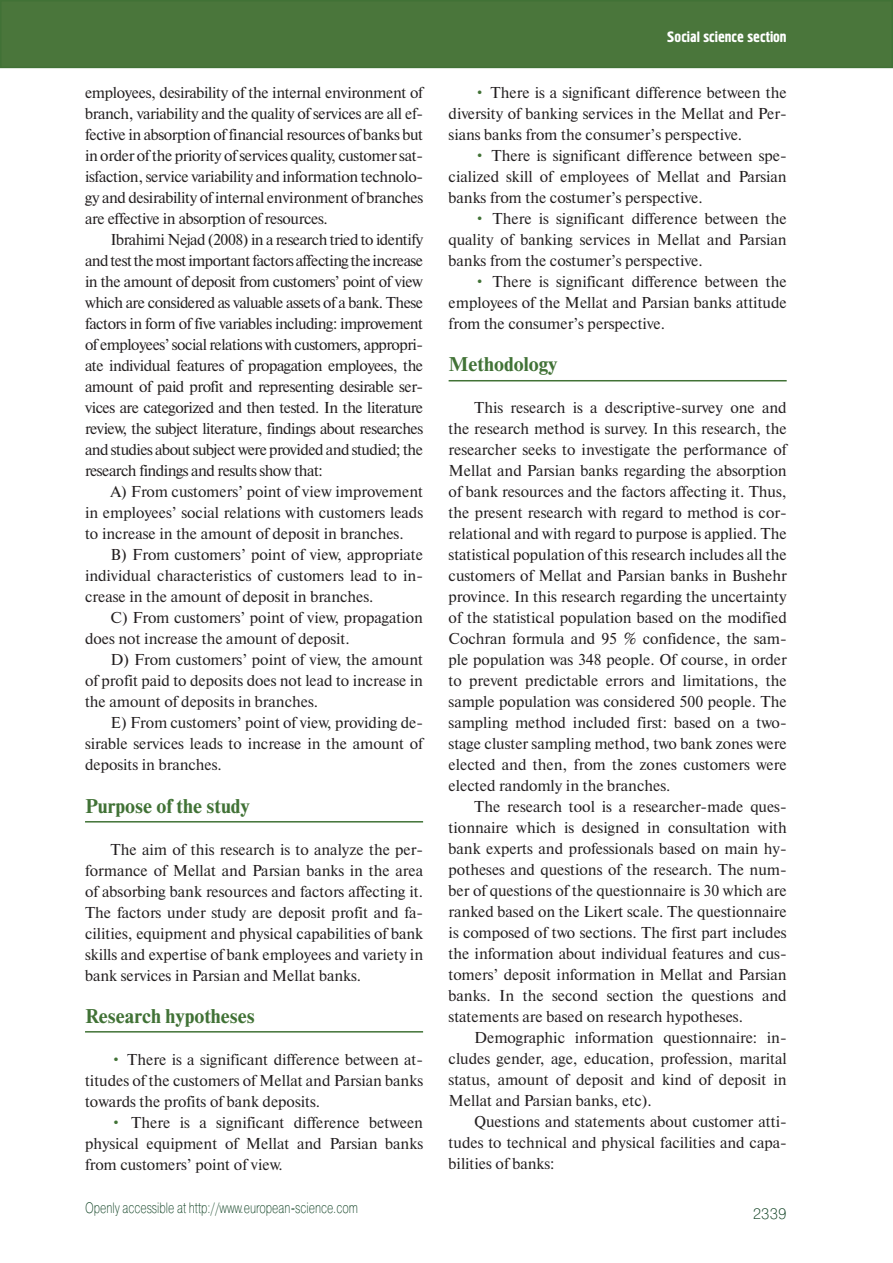
<style>
.page{position:relative;width:893px;height:1263px;background:#fff}
.page>*{position:absolute;margin:0;border:0;box-sizing:border-box;transform-origin:0 0}
.t1{font:700 18.75px "Newton C";color:#417236}
.t2{font:15.75px/21px "Newton C";color:#231f20;text-align:justify}
.t3{font:15px "Pragmatica Light C";color:#0b3e1f;scale:.75 1}
.t4{font:15px "Hermes C";color:#fff}
.t5{font:15px "Pragmatica Light C";color:#0b3e1f}
.s1{color:#417236}
</style>
<div class="page">
<div style="left:1px;top:1px;width:891px;height:66px;background:#4a763b"></div>
<div style="left:0;top:0;width:893px;height:68px;border:2px solid #417236"></div>
<hr style="left:85px;top:821px;width:338px;height:1px;background:#417236">
<hr style="left:85px;top:1031px;width:338px;height:1px;background:#417236">
<hr style="left:449px;top:380px;width:338px;height:1px;background:#417236">
<p class="t2" style="left:85px;top:83px;width:340px">employees, desirability of the internal environment of branch, variability and the quality of services are all ef&shy;fective in absorption of financial resources of banks but in order of the priority of services quality, customer sat&shy;isfaction, service variability and information technolo&shy;gy and desirability of internal environment of branches are effective in absorption of resources.</p>
<p class="t2" style="left:85px;top:230px;width:340px;text-indent:26px">Ibrahimi Nejad (2008) in a research tried to identify and test the most important factors affecting the increase in the amount of deposit from customers’ point of view which are considered as valuable assets of a bank. These factors in form of five variables including: improvement of employees’ social relations with customers, appropri&shy;ate individual features of propagation employees, the amount of paid profit and representing desirable ser&shy;vices are categorized and then tested. In the literature review, the subject literature, findings about researches and studies about subject were provided and studied; the research findings and results show that:</p>
<p class="t2" style="left:85px;top:482px;width:340px;text-indent:26px">A) From customers’ point of view improvement in employees’ social relations with customers leads to increase in the amount of deposit in branches.</p>
<p class="t2" style="left:85px;top:544px;width:340px;text-indent:26px">B) From customers’ point of view, appropriate individual characteristics of customers lead to in&shy;crease in the amount of deposit in branches.</p>
<p class="t2" style="left:85px;top:607px;width:339px;text-indent:26px">C) From customers’ point of view, propagation does not increase the amount of deposit.</p>
<p class="t2" style="left:85px;top:649px;width:340px;text-indent:26px">D) From customers’ point of view, the amount of profit paid to deposits does not lead to increase in the amount of deposits in branches.</p>
<p class="t2" style="left:85px;top:712px;width:339px;text-indent:26px">E) From customers’ point of view, providing de&shy;sirable services leads to increase in the amount of deposits in branches.</p>
<p class="t1" style="left:85px;top:794px;width:166px">Purpose of the study</p>
<p class="t2" style="left:85px;top:839px;width:340px;text-indent:26px">The aim of this research is to analyze the per&shy;formance of Mellat and Parsian banks in the area of absorbing bank resources and factors affecting it.<br>The factors under study are deposit profit and fa&shy;cilities, equipment and physical capabilities of bank skills and expertise of bank employees and variety in bank services in Parsian and Mellat banks.</p>
<p class="t1" style="left:85px;top:1004px;width:171px">Research hypotheses</p>
<p class="t2" style="left:85px;top:1049px;width:340px;text-indent:26px"><span class="s1">•</span> There is a significant difference between at&shy;titudes of the customers of Mellat and Parsian banks towards the profits of bank deposits.</p>
<p class="t2" style="left:85px;top:1112px;width:339px;text-indent:26px"><span class="s1">•</span> There is a significant difference between physical equipment of Mellat and Parsian banks from customers’ point of view.</p>
<p class="t3" style="left:85px;top:1199px;width:365px">Openly accessible at http://www.european-science.com</p>
<p class="t4" style="left:667px;top:29px;width:121px">Social science section</p>
<p class="t2" style="left:449px;top:83px;width:340px;text-indent:26px"><span class="s1">•</span> There is a significant difference between the diversity of banking services in the Mellat and Per&shy;sians banks from the consumer’s perspective.</p>
<p class="t2" style="left:449px;top:146px;width:340px;text-indent:26px"><span class="s1">•</span> There is significant difference between spe&shy;cialized skill of employees of Mellat and Parsian banks from the costumer’s perspective.</p>
<p class="t2" style="left:449px;top:209px;width:340px;text-indent:26px"><span class="s1">•</span> There is significant difference between the quality of banking services in Mellat and Parsian banks from the costumer’s perspective.</p>
<p class="t2" style="left:449px;top:272px;width:340px;text-indent:26px"><span class="s1">•</span> There is significant difference between the employees of the Mellat and Parsian banks attitude from the consumer’s perspective.</p>
<p class="t1" style="left:449px;top:353px;width:110px">Methodology</p>
<p class="t2" style="left:449px;top:398px;width:340px;text-indent:26px">This research is a descriptive-survey one and the research method is survey. In this research, the researcher seeks to investigate the performance of Mellat and Parsian banks regarding the absorption of bank resources and the factors affecting it. Thus, the present research with regard to method is cor&shy;relational and with regard to purpose is applied. The statistical population of this research includes all the customers of Mellat and Parsian banks in Bushehr province. In this research regarding the uncertainty of the statistical population based on the modified Cochran formula and 95 % confidence, the sam&shy;ple population was 348 people. Of course, in order to prevent predictable errors and limitations, the sample population was considered 500 people. The sampling method included first: based on a two&shy;stage cluster sampling method, two bank zones were elected and then, from the zones customers were elected randomly in the branches.</p>
<p class="t2" style="left:449px;top:797px;width:340px;text-indent:26px">The research tool is a researcher-made ques&shy;tionnaire which is designed in consultation with bank experts and professionals based on main hy&shy;potheses and questions of the research. The num&shy;ber of questions of the questionnaire is 30 which are ranked based on the Likert scale. The questionnaire is composed of two sections. The first part includes the information about individual features and cus&shy;tomers’ deposit information in Mellat and Parsian banks. In the second section the questions and statements are based on research hypotheses.</p>
<p class="t2" style="left:449px;top:1027px;width:340px;text-indent:26px">Demographic information questionnaire: in&shy;cludes gender, age, education, profession, marital status, amount of deposit and kind of deposit in Mellat and Parsian banks, etc).</p>
<p class="t2" style="left:449px;top:1111px;width:340px;text-indent:26px">Questions and statements about customer atti&shy;tudes to technical and physical facilities and capa&shy;bilities of banks:</p>
<p class="t5" style="left:753px;top:1205px;width:35px">2339</p>
</div>
